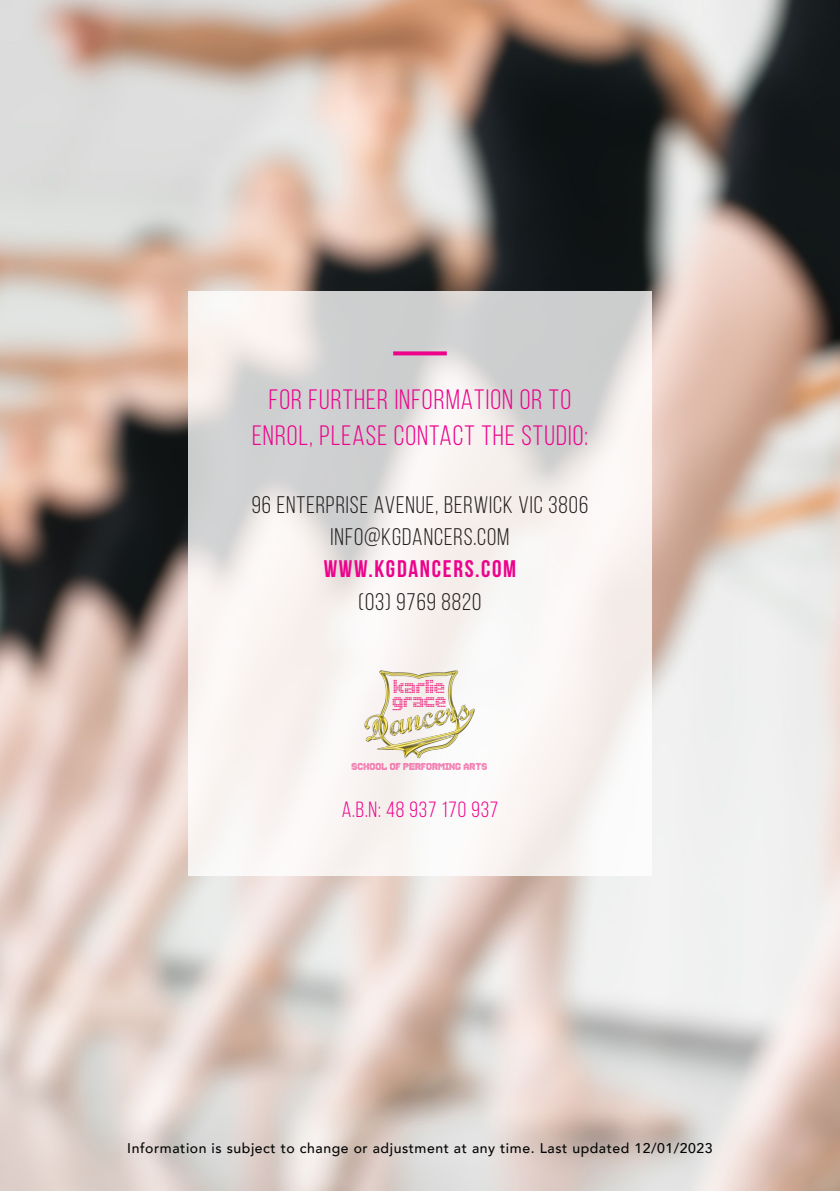
<style>
.page{position:relative;width:840px;height:1191px;background:#fff}
.page>*{position:absolute;margin:0;border:0;box-sizing:border-box;transform-origin:0 0}
.t1{font:28px "Bebas Neue";letter-spacing:.04em;color:#ed028c}
.t2{font:24px "Bebas Neue";letter-spacing:.04em;color:#231f20}
.t3{font:24px "Bebas Neue";letter-spacing:.07em;color:#ed028c}
.t4{font:22px "Bebas Neue";letter-spacing:.04em;color:#ed028c}
.t5{font:17.6px/13.4px "Dolly Dots";color:#ee1e7b}
.t6{font:500 14px "Avenir";letter-spacing:.04em;color:#040503}
.t7{font:9.4px "Dolly Dots";color:#ee1e7b}
</style>
<div class="page">
<img style="left:0;top:0;width:839px;height:1191px">
<svg style="left:188px;top:291px;width:463px;height:584px;fill:#f7f1ef"></svg>
<img style="left:360px;top:665px;width:119px;height:97px">
<svg style="left:393px;top:351px;width:53px;height:4px"></svg>
<p class="t1" style="left:269px;top:385px;width:303px">FOR FURTHER INFORMATION OR TO</p>
<p class="t1" style="left:252px;top:421px;width:337px">ENROL, PLEASE CONTACT THE STUDIO:</p>
<p class="t2" style="left:252px;top:492px;width:337px">96 ENTERPRISE AVENUE, BERWICK VIC 3806</p>
<p class="t2" style="left:330px;top:524px;width:180px">INFO@KGDANCERS.COM</p>
<p class="t3" style="left:323px;top:556px;width:194px">WWW.KGDANCERS.COM</p>
<p class="t2" style="left:358px;top:588px;width:124px">(03) 9769 8820</p>
<p class="t5" style="left:392px;top:682px;width:56px">karlie grace</p>
<p class="t7" style="left:352px;top:762px;width:137px">SCHOOL OF PERFORMING ARTS</p>
<p class="t4" style="left:341px;top:797px;width:158px">A.B.N: 48 937 170 937</p>
<p class="t6" style="left:127px;top:1136px;width:586px">Information is subject to change or adjustment at any time. Last updated 12/01/2023</p>
</div>
